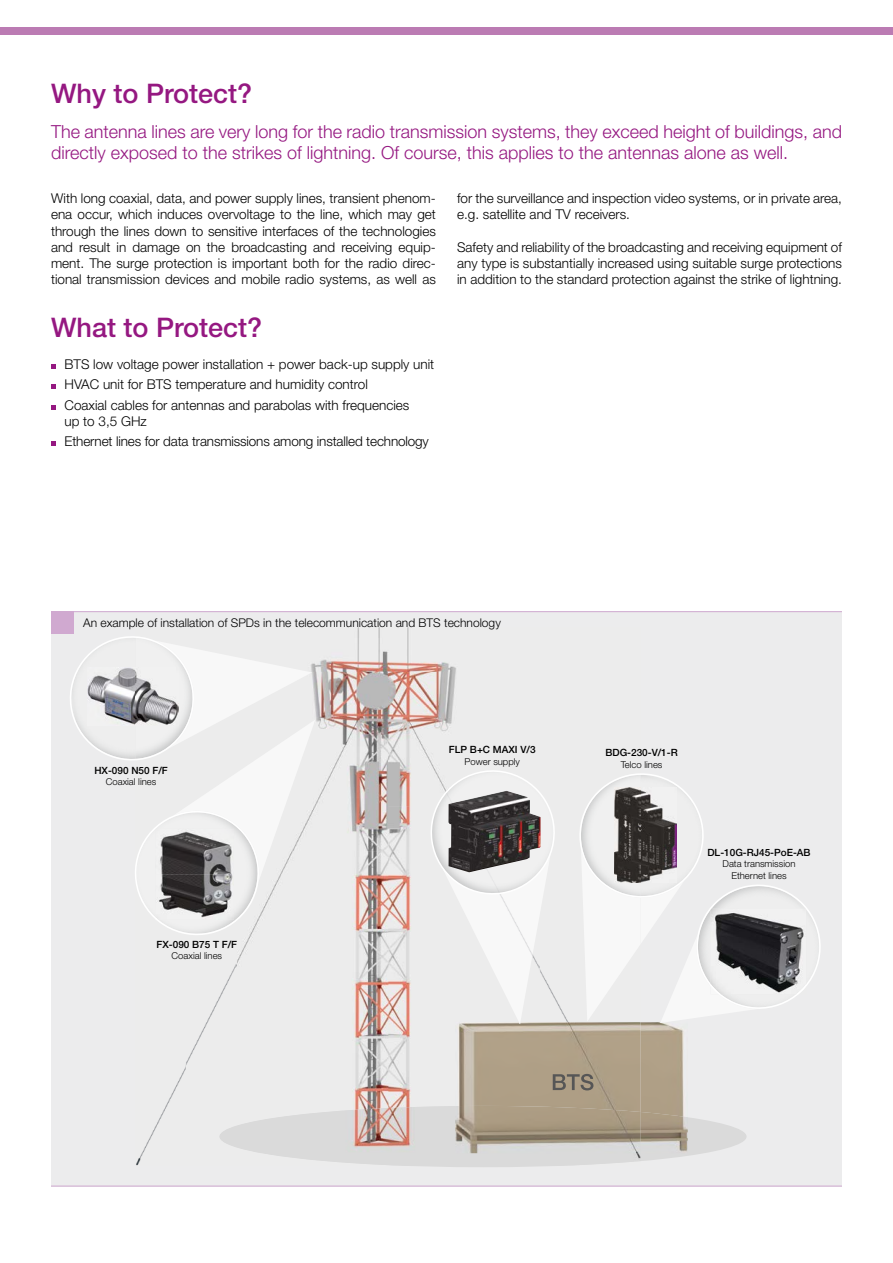
<style>
.page{position:relative;width:893px;height:1263px;background:#fff}
.page>*{position:absolute;margin:0;border:0;box-sizing:border-box;transform-origin:0 0}
.t1{font:500 27px "Helvetica Neue LT Pro";color:#951881}
.t2{font:300 18px/21.6px "Helvetica Neue LT Pro";color:#951881}
.t3{font:300 13.5px/16.2px "Helvetica Neue LT Pro";color:#000}
.t4{font:300 12px "Helvetica Neue LT Pro";color:#000}
.t5{font:500 10.05px "Helvetica Neue LT Pro";color:#000}
.t6{font:300 9.45px/11.4px "Helvetica Neue LT Pro";color:#000;text-align:center}
</style>
<div class="page">
<div style="left:51px;top:611px;width:791px;height:575px;background:#ececed"></div>
<div style="left:0;top:27px;width:893px;height:8px;background:#bb7bb3"></div>
<svg style="left:51px;top:364px;width:5px;height:4px"></svg>
<svg style="left:51px;top:384px;width:5px;height:5px"></svg>
<svg style="left:51px;top:405px;width:5px;height:4px"></svg>
<svg style="left:51px;top:441px;width:5px;height:5px"></svg>
<div style="left:219px;top:1106px;width:528px;height:61px;background:#dadada;border-radius:50%"></div>
<img style="left:640px;top:1023px;width:44px;height:89px">
<img style="left:640px;top:1112px;width:48px;height:40px">
<img style="left:312px;top:627px;width:144px;height:45px">
<img style="left:312px;top:672px;width:76px;height:179px">
<img style="left:388px;top:672px;width:68px;height:134px">
<img style="left:136px;top:1065px;width:50px;height:100px">
<img style="left:388px;top:806px;width:23px;height:300px">
<img style="left:553px;top:994px;width:16px;height:28px">
<img style="left:237px;top:851px;width:151px;height:255px">
<img style="left:186px;top:964px;width:51px;height:101px">
<img style="left:220px;top:1106px;width:420px;height:59px">
<img style="left:458px;top:1022px;width:182px;height:84px">
<img style="left:455px;top:1106px;width:185px;height:47px">
<svg style="left:553px;top:1074px;width:40px;height:16px"></svg>
<img style="left:198px;top:650px;width:114px;height:69px">
<svg style="left:66px;top:632px;width:132px;height:128px"></svg>
<img style="left:87px;top:667px;width:92px;height:59px">
<img style="left:173px;top:719px;width:142px;height:163px">
<img style="left:458px;top:898px;width:95px;height:124px">
<svg style="left:427px;top:767px;width:128px;height:131px"></svg>
<img style="left:448px;top:791px;width:93px;height:81px">
<svg style="left:572px;top:773px;width:249px;height:250px"></svg>
<img style="left:615px;top:787px;width:61px;height:95px">
<svg style="left:135px;top:803px;width:132px;height:140px"></svg>
<img style="left:155px;top:829px;width:3px;height:91px">
<hr style="left:51px;top:611px;width:791px;height:1px;background:#d0a9d0">
<hr style="left:51px;top:1186px;width:791px;height:1px;background:#d0a9d0">
<div style="left:51px;top:611px;width:22px;height:22px;background:#d0a9d0"></div>
<h1 class="t1" style="left:51px;top:78px;width:203px">Why to Protect?</h1>
<h2 class="t2" style="left:51px;top:120px;width:792px">The antenna lines are very long for the radio transmission systems, they exceed height of buildings, and directly exposed to the strikes of lightning. Of course, this applies to the antennas alone as well.</h2>
<p class="t3" style="left:51px;top:190px;width:386px;text-align:justify">With long coaxial, data, and power supply lines, transient phenom&shy;ena occur, which induces overvoltage to the line, which may get through the lines down to sensitive interfaces of the technologies and result in damage on the broadcasting and receiving equip&shy;ment. The surge protection is important both for the radio direc&shy;tional transmission devices and mobile radio systems, as well as</p>
<p class="t3" style="left:457px;top:190px;width:386px">for the surveillance and inspection video systems, or in private area, e.g. satellite and TV receivers.</p>
<p class="t3" style="left:457px;top:239px;width:386px;text-align:justify">Safety and reliability of the broadcasting and receiving equipment of any type is substantially increased using suitable surge protections in addition to the standard protection against the strike of lightning.</p>
<h1 class="t1" style="left:51px;top:312px;width:213px">What to Protect?</h1>
<p class="t3" style="left:65px;top:354px;width:371px;line-height:20.4px">BTS low voltage power installation + power back-up supply unit<br>HVAC unit for BTS temperature and humidity control<br>Coaxial cables for antennas and parabolas with frequencies</p>
<p class="t3" style="left:65px;top:411px;width:366px;line-height:20.4px">up to 3,5 GHz<br>Ethernet lines for data transmissions among installed technology</p>
<p class="t4" style="left:83px;top:615px;width:419px">An example of installation of SPDs in the telecommunication and BTS technology</p>
<p class="t5" style="left:94px;top:764px;width:75px">HX-090 N50 F/F</p>
<p class="t6" style="left:106px;top:776px;width:52px">Coaxial lines</p>
<p class="t5" style="left:157px;top:938px;width:82px">FX-090 B75 T F/F</p>
<p class="t6" style="left:172px;top:950px;width:52px">Coaxial lines</p>
<p class="t5" style="left:449px;top:744px;width:88px">FLP B+C MAXI V/3</p>
<p class="t6" style="left:465px;top:755px;width:57px">Power supply</p>
<p class="t5" style="left:605px;top:747px;width:74px">BDG-230-V/1-R</p>
<p class="t6" style="left:621px;top:758px;width:43px">Telco lines</p>
<p class="t5" style="left:707px;top:846px;width:105px">DL-10G-RJ45-PoE-AB</p>
<p class="t6" style="left:722px;top:858px;width:74px">Data transmission<br>Ethernet lines</p>
</div>
